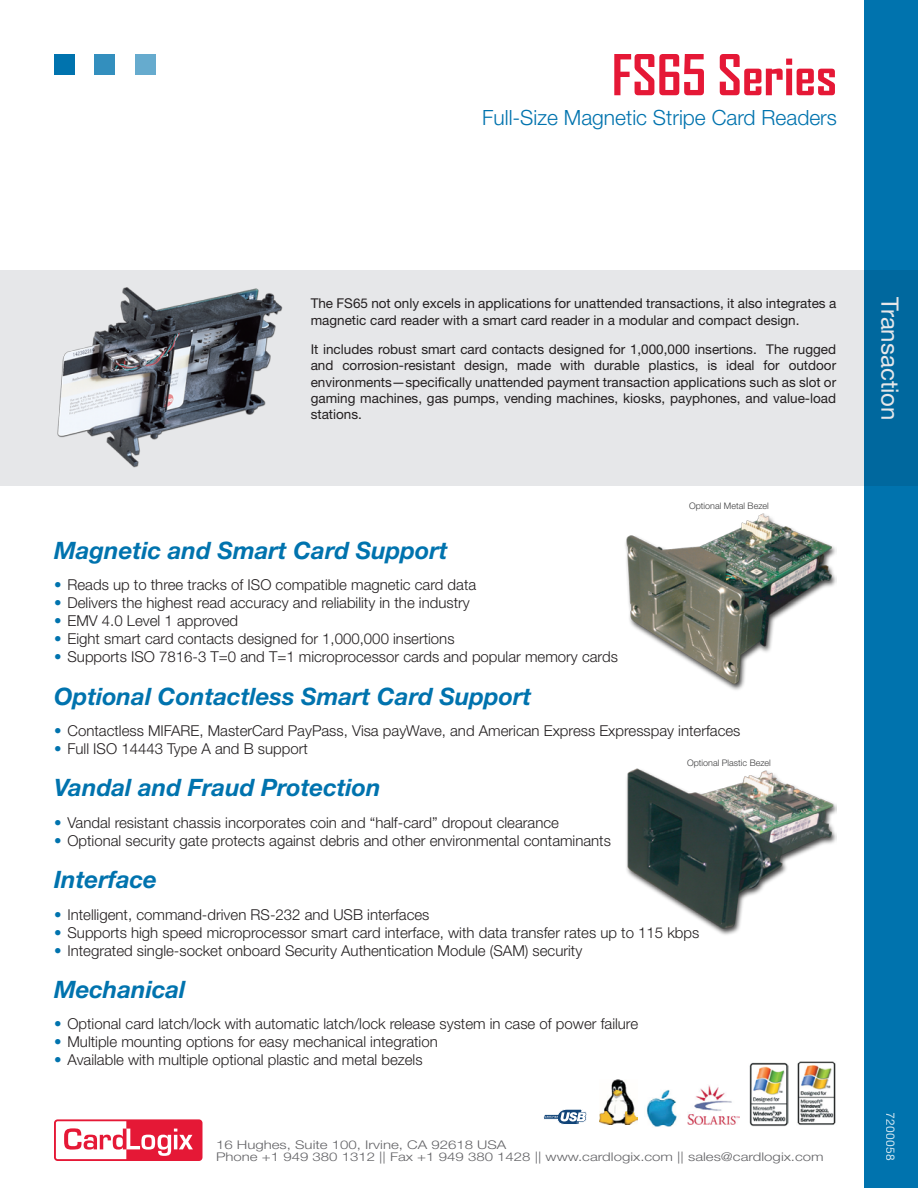
<style>
.page{position:relative;width:918px;height:1188px;background:#fff}
.page>*{position:absolute;margin:0;border:0;box-sizing:border-box;transform-origin:0 0}
.t1{font:700 54px "Agency FB";color:#e51836}
.t2{font:italic 700 24px "Helvetica Neue";color:#0073ae}
.t3{font:24px "Helvetica Neue";color:#fff}
.t4{font:300 21px "Helvetica Neue";color:#0073ae}
.t5{font:300 15px "Helvetica Neue";color:#231f20}
.t6{font:13.5px/16.2px "Helvetica Neue";color:#231f20}
.t7{font:300 12px/12px "Helvetica Neue";color:#636366;scale:1.25 1}
.t8{font:12px "Helvetica Neue";letter-spacing:.025em;color:#fff}
.t9{font:300 9px "Helvetica Neue";color:#3e3e3f}
.s1{color:#0073ae}
</style>
<div class="page">
<svg style="left:54px;top:1119px;width:148px;height:42px"></svg>
<div style="left:864px;top:0;width:54px;height:1188px;background:#0073ae"></div>
<div style="left:54px;top:54px;width:20px;height:20px;background:#0073ae"></div>
<div style="left:94px;top:54px;width:21px;height:20px;background:#338fbe"></div>
<div style="left:135px;top:54px;width:20px;height:20px;background:#66abce"></div>
<img style="left:749px;top:1062px;width:40px;height:65px">
<img style="left:797px;top:1061px;width:39px;height:64px">
<img style="left:687px;top:1085px;width:52px;height:40px">
<svg style="left:543px;top:1109px;width:44px;height:16px"></svg>
<img style="left:600px;top:1080px;width:38px;height:45px">
<img style="left:646px;top:1090px;width:31px;height:37px">
<div style="left:0;top:270px;width:918px;height:216px;background:#e6e7e9"></div>
<img style="left:57px;top:287px;width:226px;height:181px">
<img style="left:625px;top:513px;width:212px;height:177px">
<img style="left:626px;top:768px;width:211px;height:167px">
<h1 class="t1" style="left:612px;top:41px;width:227px">FS65 Series</h1>
<h3 class="t4" style="left:482px;top:105px;width:356px">Full-Size Magnetic Stripe Card Readers</h3>
<p class="t6" style="left:311px;top:295px;width:527px">The FS65 not only excels in applications for unattended transactions, it also integrates a magnetic card reader with a smart card reader in a modular and compact design.</p>
<p class="t6" style="left:311px;top:341px;width:527px;text-align:justify">It includes robust smart card contacts designed for 1,000,000 insertions. The rugged and corrosion-resistant design, made with durable plastics, is ideal for outdoor environments—specifically unattended payment transaction applications such as slot or gaming machines, gas pumps, vending machines, kiosks, payphones, and value-load stations.</p>
<p class="t9" style="left:689px;top:500px;width:81px">Optional Metal Bezel</p>
<h2 class="t2" style="left:54px;top:535px;width:395px">Magnetic and Smart Card Support</h2>
<p class="t5" style="left:54px;top:576px;width:424px"><span class="s1">•</span> Reads up to three tracks of ISO compatible magnetic card data</p>
<p class="t5" style="left:54px;top:594px;width:417px"><span class="s1">•</span> Delivers the highest read accuracy and reliability in the industry</p>
<p class="t5" style="left:54px;top:612px;width:186px"><span class="s1">•</span> EMV 4.0 Level 1 approved</p>
<p class="t5" style="left:54px;top:630px;width:402px"><span class="s1">•</span> Eight smart card contacts designed for 1,000,000 insertions</p>
<p class="t5" style="left:54px;top:648px;width:565px"><span class="s1">•</span> Supports ISO 7816-3 T=0 and T=1 microprocessor cards and popular memory cards</p>
<h2 class="t2" style="left:54px;top:681px;width:479px">Optional Contactless Smart Card Support</h2>
<p class="t5" style="left:54px;top:722px;width:688px"><span class="s1">•</span> Contactless MIFARE, MasterCard PayPass, Visa payWave, and American Express Expresspay interfaces</p>
<p class="t5" style="left:54px;top:740px;width:255px"><span class="s1">•</span> Full ISO 14443 Type A and B support</p>
<h2 class="t2" style="left:54px;top:773px;width:328px">Vandal and Fraud Protection</h2>
<p class="t5" style="left:54px;top:813px;width:507px"><span class="s1">•</span> Vandal resistant chassis incorporates coin and “half-card” dropout clearance</p>
<p class="t5" style="left:54px;top:831px;width:558px"><span class="s1">•</span> Optional security gate protects against debris and other environmental contaminants</p>
<h2 class="t2" style="left:54px;top:865px;width:105px">Interface</h2>
<p class="t5" style="left:54px;top:905px;width:377px"><span class="s1">•</span> Intelligent, command-driven RS-232 and USB interfaces</p>
<p class="t5" style="left:54px;top:923px;width:647px"><span class="s1">•</span> Supports high speed microprocessor smart card interface, with data transfer rates up to 115 kbps</p>
<p class="t5" style="left:54px;top:941px;width:530px"><span class="s1">•</span> Integrated single-socket onboard Security Authentication Module (SAM) security</p>
<h2 class="t2" style="left:54px;top:975px;width:133px">Mechanical</h2>
<p class="t5" style="left:54px;top:1015px;width:586px"><span class="s1">•</span> Optional card latch/lock with automatic latch/lock release system in case of power failure</p>
<p class="t5" style="left:54px;top:1033px;width:385px"><span class="s1">•</span> Multiple mounting options for easy mechanical integration</p>
<p class="t5" style="left:54px;top:1051px;width:370px"><span class="s1">•</span> Available with multiple optional plastic and metal bezels</p>
<p class="t9" style="left:687px;top:757px;width:85px">Optional Plastic Bezel</p>
<p class="t7" style="left:216px;top:1138px;width:488px">16 Hughes, Suite 100, Irvine, CA 92618 USA<br>Phone +1 949 380 1312 || Fax +1 949 380 1428 || www.cardlogix.com || sales@cardlogix.com</p>
<h2 class="t3" style="left:904px;top:297px;width:125px;rotate:90deg">Transaction</h2>
<p class="t8" style="left:898px;top:1112px;width:50px;rotate:90deg">7200058</p>
</div>
